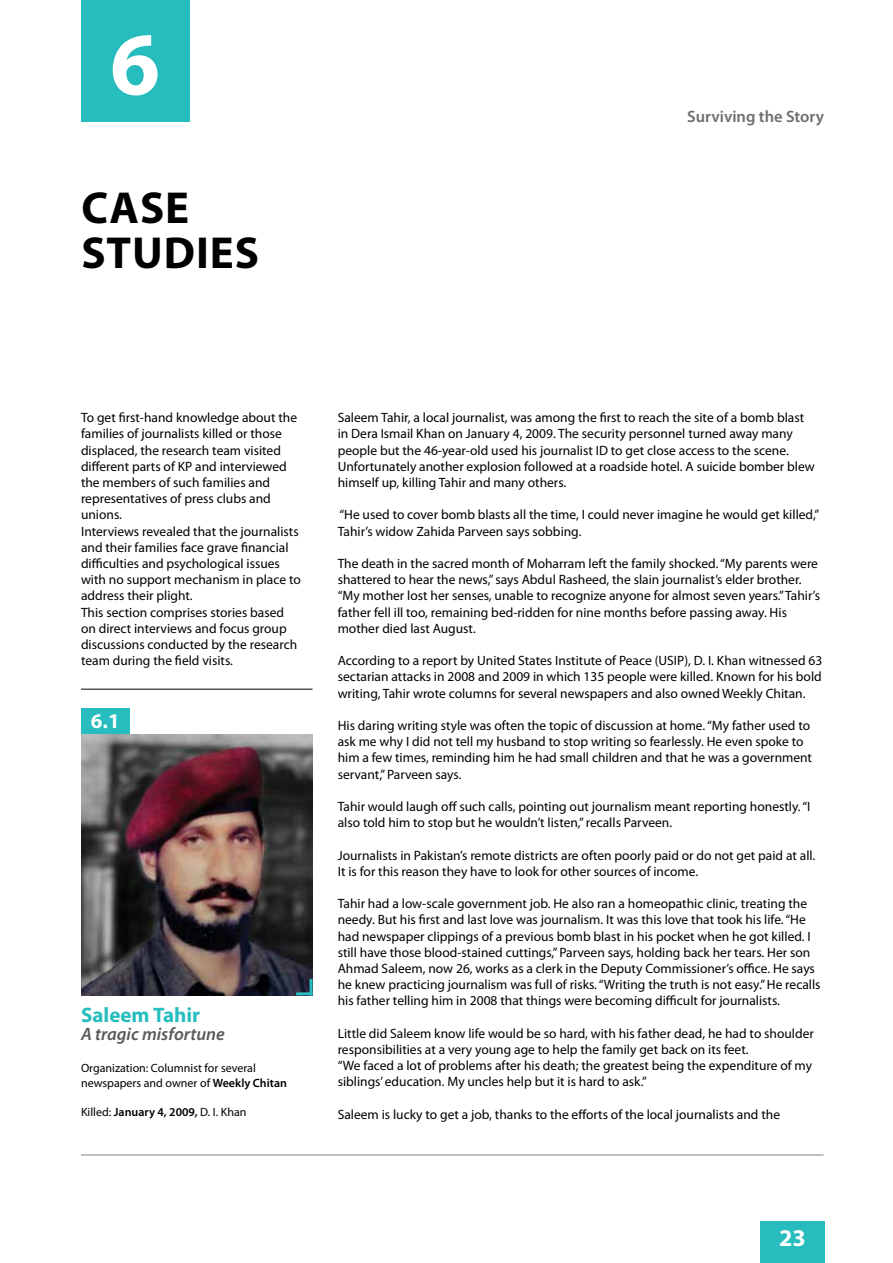
<style>
.page{position:relative;width:893px;height:1263px;background:#fff}
.page>*{position:absolute;margin:0;border:0;box-sizing:border-box;transform-origin:0 0}
.t1{font:700 90px "Myriad Pro";color:#fff}
.t2{font:700 45px/45px "Myriad Pro";letter-spacing:.02em;color:#000}
.t3{font:700 24px "Myriad Pro";color:#fff}
.t4{font:700 21px "Myriad Pro";color:#27bdbe}
.t5{font:700 21px "Myriad Pro";color:#fff}
.t6{font:italic 600 18px "Myriad Pro";color:#58595b}
.t7{font:600 16.5px "Myriad Pro";color:#6d6e71}
.t8{font:13.5px/16.2px "Myriad Pro";color:#000}
.t9{font:12px/14.4px "Myriad Pro";color:#000}
.s1{font-weight:600}
</style>
<div class="page">
<hr style="left:81px;top:1155px;width:743px;height:1px;background:#808285">
<div style="left:760px;top:1220px;width:64px;height:43px;background:#27bdbe"></div>
<div style="left:81px;top:0;width:108px;height:122px;background:#27bdbe"></div>
<img style="left:81px;top:734px;width:232px;height:261px">
<hr style="left:296px;top:992px;width:17px;height:3px;background:#27bdbe">
<hr style="left:310px;top:979px;width:3px;height:16px;background:#27bdbe">
<hr style="left:81px;top:689px;width:232px;height:1px;background:#000">
<svg style="left:81px;top:688px;width:20px;height:218px;background:#898a8a"></svg>
<div style="left:81px;top:709px;width:49px;height:25px;background:#27bdbe"></div>
<h1 class="t1" style="left:110px;top:5px;width:51px">6</h1>
<h2 class="t2" style="left:81px;top:184px;width:179px">CASE<br>STUDIES</h2>
<p class="t7" style="left:687px;top:106px;width:138px">Surviving the Story</p>
<p class="t8" style="left:81px;top:409px;width:221px">To get first-hand knowledge about the families of journalists killed or those displaced, the research team visited different parts of KP and interviewed the members of such families and representatives of press clubs and unions.<br>Interviews revealed that the journalists and their families face grave financial difficulties and psychological issues with no support mechanism in place to address their plight.<br>This section comprises stories based on direct interviews and focus group discussions conducted by the research team during the field visits.</p>
<h3 class="t5" style="left:91px;top:707px;width:30px">6.1</h3>
<h3 class="t4" style="left:81px;top:1001px;width:121px">Saleem Tahir</h3>
<h3 class="t6" style="left:81px;top:1022px;width:145px">A tragic misfortune</h3>
<p class="t9" style="left:81px;top:1061px;width:208px">Organization: Columnist for several newspapers and owner of <span class="s1">Weekly Chitan</span></p>
<p class="t9" style="left:81px;top:1104px;width:167px">Killed: <span class="s1">January 4, 2009,</span> D. I. Khan</p>
<p class="t8" style="left:338px;top:409px;width:479px">Saleem Tahir, a local journalist, was among the first to reach the site of a bomb blast in Dera Ismail Khan on January 4, 2009. The security personnel turned away many people but the 46-year-old used his journalist ID to get close access to the scene.<br>Unfortunately another explosion followed at a roadside hotel. A suicide bomber blew himself up, killing Tahir and many others.</p>
<p class="t8" style="left:338px;top:506px;width:483px">“He used to cover bomb blasts all the time, I could never imagine he would get killed,”<br>Tahir’s widow Zahida Parveen says sobbing.</p>
<p class="t8" style="left:338px;top:555px;width:484px">The death in the sacred month of Moharram left the family shocked. “My parents were shattered to hear the news,” says Abdul Rasheed, the slain journalist’s elder brother. “My mother lost her senses, unable to recognize anyone for almost seven years.” Tahir’s father fell ill too, remaining bed-ridden for nine months before passing away. His mother died last August.</p>
<p class="t8" style="left:338px;top:652px;width:486px;text-align:justify">According to a report by United States Institute of Peace (USIP), D. I. Khan witnessed 63 sectarian attacks in 2008 and 2009 in which 135 people were killed. Known for his bold writing, Tahir wrote columns for several newspapers and also owned Weekly Chitan.</p>
<p class="t8" style="left:338px;top:717px;width:476px">His daring writing style was often the topic of discussion at home. “My father used to ask me why I did not tell my husband to stop writing so fearlessly. He even spoke to him a few times, reminding him he had small children and that he was a government servant,” Parveen says.</p>
<p class="t8" style="left:338px;top:798px;width:474px">Tahir would laugh off such calls, pointing out journalism meant reporting honestly. “I also told him to stop but he wouldn’t listen,” recalls Parveen.</p>
<p class="t8" style="left:338px;top:847px;width:479px">Journalists in Pakistan’s remote districts are often poorly paid or do not get paid at all.<br>It is for this reason they have to look for other sources of income.</p>
<p class="t8" style="left:338px;top:895px;width:484px">Tahir had a low-scale government job. He also ran a homeopathic clinic, treating the needy. But his first and last love was journalism. It was this love that took his life. “He had newspaper clippings of a previous bomb blast in his pocket when he got killed. I still have those blood-stained cuttings,” Parveen says, holding back her tears. Her son Ahmad Saleem, now 26, works as a clerk in the Deputy Commissioner’s office. He says he knew practicing journalism was full of risks. “Writing the truth is not easy.” He recalls his father telling him in 2008 that things were becoming difficult for journalists.</p>
<p class="t8" style="left:338px;top:1025px;width:478px">Little did Saleem know life would be so hard, with his father dead, he had to shoulder responsibilities at a very young age to help the family get back on its feet.<br>“We faced a lot of problems after his death; the greatest being the expenditure of my siblings’ education. My uncles help but it is hard to ask.”</p>
<p class="t8" style="left:338px;top:1106px;width:444px">Saleem is lucky to get a job, thanks to the efforts of the local journalists and the</p>
<h3 class="t3" style="left:779px;top:1222px;width:28px">23</h3>
</div>
